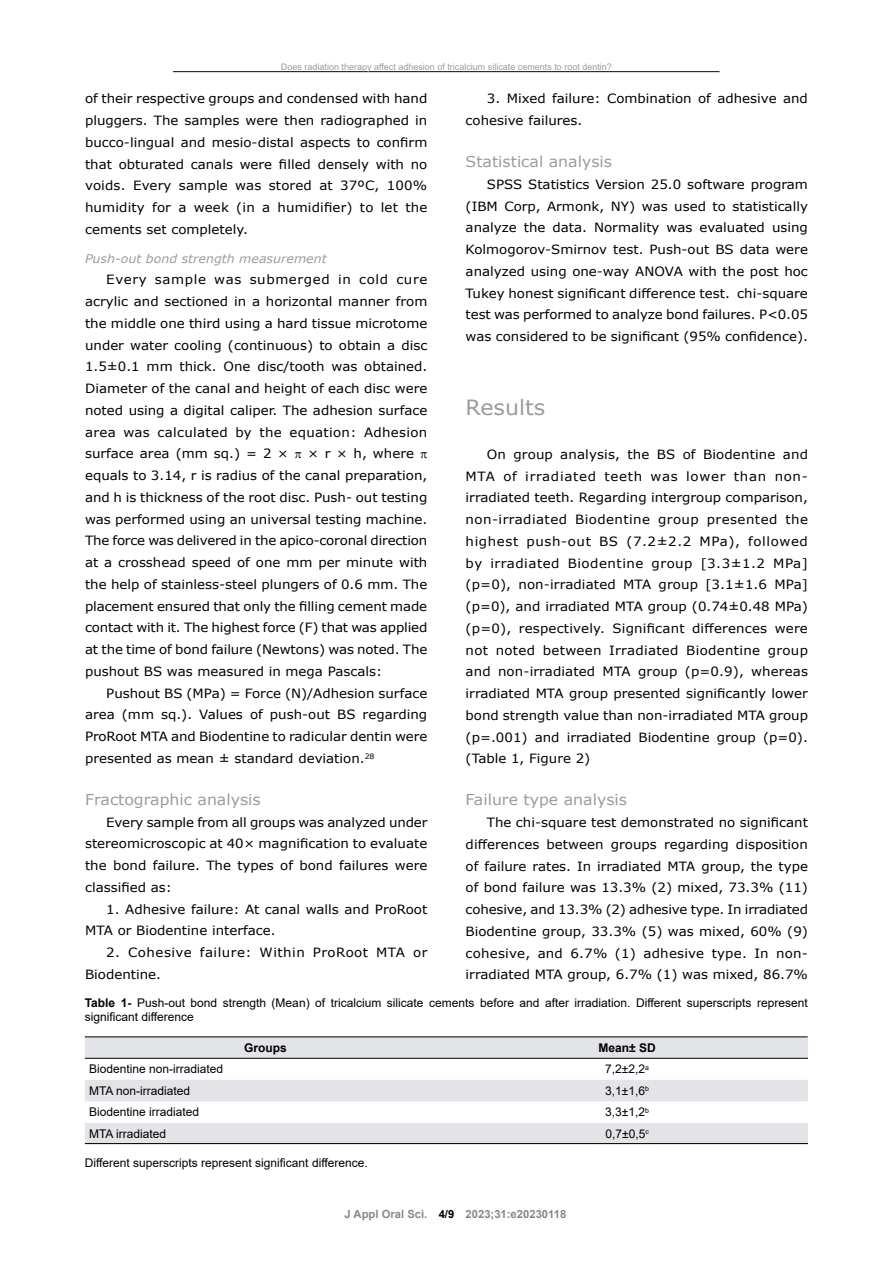
<style>
.page{position:relative;width:893px;height:1263px;background:#fff}
.page>*{position:absolute;margin:0;border:0;box-sizing:border-box;transform-origin:0 0}
.t1{font:21px "Verdana";color:#9c9ba0;scale:1.05 1}
.t2{font:15px "Verdana";color:#9c9ba0;scale:1.05 1}
.t3{font:12.75px/21.8px "Verdana";color:#000;text-align:justify;scale:1.05 1}
.t4{font:12.75px/21.8px "Verdana";letter-spacing:.035em;color:#000;scale:1.05 1}
.t5{font:12px/14.4px "Arial";color:#000}
.t6{font:italic 12px "Verdana";color:#9c9ba0;scale:1.05 1}
.t7{font:700 12px "Arial";color:#000}
.t8{font:700 11.25px "Arial";color:#89878c}
.t9{font:9px "Arial";color:#9c9ba0}
.s1{font-weight:700}
.s2{color:#000}
</style>
<div class="page">
<hr style="left:173px;top:71px;width:547px;height:1px;background:#000805">
<svg style="left:85px;top:1037px;width:723px;height:106px;fill:#e3e4e8"></svg>
<hr style="left:85px;top:1036px;width:723px;height:1px;background:#000">
<hr style="left:85px;top:1058px;width:723px;height:1px;background:#000">
<hr style="left:85px;top:1143px;width:723px;height:1px;background:#000">
<p class="t9" style="left:281px;top:60px;width:332px">Does radiation therapy affect adhesion of tricalcium silicate cements to root dentin?</p>
<p class="t3" style="left:85px;top:88px;width:328px">of their respective groups and condensed with hand pluggers. The samples were then radiographed in bucco-lingual and mesio-distal aspects to confirm that obturated canals were filled densely with no voids. Every sample was stored at 37ºC, 100% humidity for a week (in a humidifier) to let the cements set completely.</p>
<p class="t6" style="left:85px;top:250px;width:232px">Push-out bond strength measurement</p>
<p class="t3" style="left:85px;top:269px;width:328px;text-indent:21px">Every sample was submerged in cold cure acrylic and sectioned in a horizontal manner from the middle one third using a hard tissue microtome under water cooling (continuous) to obtain a disc 1.5±0.1 mm thick. One disc/tooth was obtained.<br>Diameter of the canal and height of each disc were noted using a digital caliper. The adhesion surface area was calculated by the equation: Adhesion surface area (mm sq.) = 2 ×</p>
<p class="t3" style="left:85px;top:443px;width:328px;text-align:left;text-indent:223px">× r × h, where equals to 3.14, r is radius of the canal preparation, and h is thickness of the root disc. Push- out testing was performed using an universal testing machine.<br>The force was delivered in the apico-coronal direction at a crosshead speed of one mm per minute with the help of stainless-steel plungers of 0.6 mm. The placement ensured that only the filling cement made contact with it. The highest force (F) that was applied at the time of bond failure (Newtons) was noted. The pushout BS was measured in mega Pascals:</p>
<p class="t3" style="left:85px;top:682px;width:328px;text-indent:21px">Pushout BS (MPa) = Force (N)/Adhesion surface area (mm sq.). Values of push-out BS regarding ProRoot MTA and Biodentine to radicular dentin were presented as mean ± standard deviation.<sup>28</sup></p>
<p class="t2" style="left:85px;top:789px;width:169px">Fractographic analysis</p>
<p class="t3" style="left:85px;top:811px;width:328px;text-indent:21px">Every sample from all groups was analyzed under stereomicroscopic at 40× magnification to evaluate the bond failure. The types of bond failures were classified as:</p>
<p class="t3" style="left:85px;top:898px;width:327px;text-indent:21px">1. Adhesive failure: At canal walls and ProRoot<br>MTA or Biodentine interface.</p>
<p class="t4" style="left:85px;top:941px;width:328px;text-indent:21px">2. Cohesive failure: Within ProRoot MTA or<br>Biodentine.</p>
<p class="t3" style="left:466px;top:88px;width:327px;text-indent:21px">3. Mixed failure: Combination of adhesive and cohesive failures.</p>
<p class="t2" style="left:466px;top:151px;width:141px">Statistical analysis</p>
<p class="t3" style="left:466px;top:173px;width:328px;text-indent:21px">SPSS Statistics Version 25.0 software program (IBM Corp, Armonk, NY) was used to statistically analyze the data. Normality was evaluated using Kolmogorov-Smirnov test. Push-out BS data were analyzed using one-way ANOVA with the post hoc Tukey honest significant difference test. chi-square test was performed to analyze bond failures. P&lt;0.05 was considered to be significant (95% confidence).</p>
<h1 class="t1" style="left:466px;top:393px;width:77px">Results</h1>
<p class="t3" style="left:466px;top:443px;width:328px;text-indent:21px">On group analysis, the BS of Biodentine and MTA of irradiated teeth was lower than non&shy;irradiated teeth. Regarding intergroup comparison, non-irradiated Biodentine group presented the highest push-out BS (7.2±2.2 MPa), followed by irradiated Biodentine group [3.3±1.2 MPa] (p=0), non-irradiated MTA group [3.1±1.6 MPa] (p=0), and irradiated MTA group (0.74±0.48 MPa) (p=0), respectively. Significant differences were not noted between Irradiated Biodentine group and non-irradiated MTA group (p=0.9), whereas irradiated MTA group presented significantly lower bond strength value than non-irradiated MTA group (p=.001) and irradiated Biodentine group (p=0). (Table 1, Figure 2)</p>
<p class="t2" style="left:466px;top:790px;width:155px">Failure type analysis</p>
<p class="t3" style="left:466px;top:811px;width:328px;text-indent:21px">The chi-square test demonstrated no significant differences between groups regarding disposition of failure rates. In irradiated MTA group, the type of bond failure was 13.3% (2) mixed, 73.3% (11) cohesive, and 13.3% (2) adhesive type. In irradiated Biodentine group, 33.3% (5) was mixed, 60% (9) cohesive, and 6.7% (1) adhesive type. In non&shy;irradiated MTA group, 6.7% (1) was mixed, 86.7%</p>
<p class="t5" style="left:85px;top:995px;width:724px"><span class="s1">Table 1-</span> Push-out bond strength (Mean) of tricalcium silicate cements before and after irradiation. Different superscripts represent significant difference</p>
<p class="t7" style="left:244px;top:1039px;width:44px">Groups</p>
<p class="t7" style="left:598px;top:1039px;width:59px">Mean± SD</p>
<p class="t5" style="left:89px;top:1062px;width:136px">Biodentine non-irradiated</p>
<p class="t5" style="left:605px;top:1062px;width:45px">7,2±2,2<sup>a</sup></p>
<p class="t5" style="left:89px;top:1083px;width:103px">MTA non-irradiated</p>
<p class="t5" style="left:605px;top:1083px;width:45px">3,1±1,6<sup>b</sup></p>
<p class="t5" style="left:89px;top:1105px;width:112px">Biodentine irradiated</p>
<p class="t5" style="left:605px;top:1105px;width:45px">3,3±1,2<sup>b</sup></p>
<p class="t5" style="left:89px;top:1126px;width:79px">MTA irradiated</p>
<p class="t5" style="left:605px;top:1126px;width:45px">0,7±0,5<sup>c</sup></p>
<p class="t5" style="left:85px;top:1156px;width:284px">Different superscripts represent significant difference.</p>
<p class="t8" style="left:345px;top:1206px;width:223px">J Appl Oral Sci. <span class="s2">4/9</span> 2023;31:e20230118</p>
</div>
